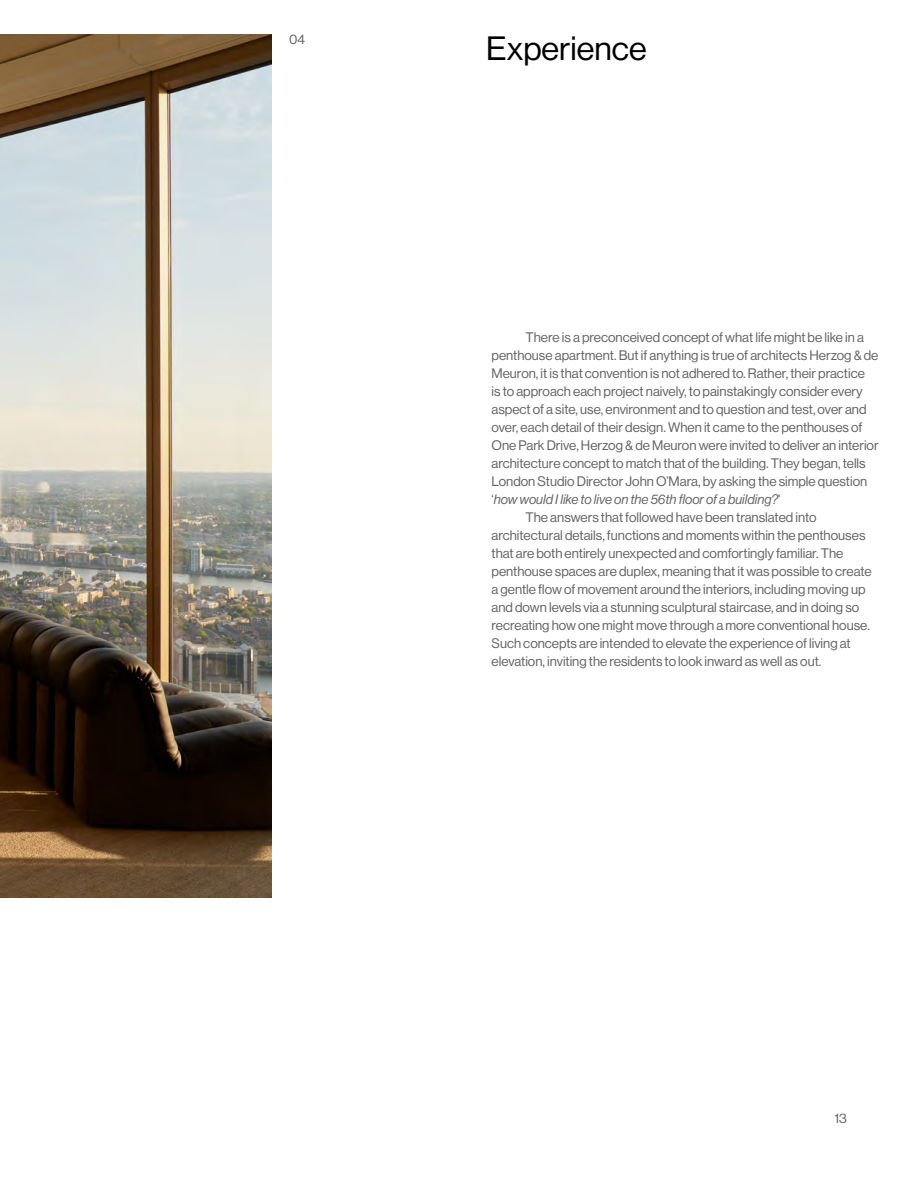
<style>
.page{position:relative;width:915px;height:1191px;background:#fff}
.page>*{position:absolute;margin:0;border:0;box-sizing:border-box;transform-origin:0 0}
.t1{font:33px "N Haas Grotesk DS Pro 55 Rg";color:#000}
.t2{font:13.5px/18px "N Haas Grotesk DS Pro 55 Rg";color:#646363}
.t3{font:13.5px "N Haas Grotesk DS Pro 56 It";color:#646363}
.s1{font-family:"N Haas Grotesk DS Pro 55 Rg"}
</style>
<div class="page">
<img style="left:0;top:34px;width:271px;height:863px">
<p class="t2" style="left:289px;top:30px;width:18px">04</p>
<h1 class="t1" style="left:486px;top:29px;width:162px">Experience</h1>
<p class="t2" style="left:491px;top:328px;width:388px;text-indent:34px">There is a preconceived concept of what life might be like in a penthouse apartment. But if anything is true of architects Herzog &amp; de Meuron, it is that convention is not adhered to. Rather, their practice<br>is to approach each project naively, to painstakingly consider every aspect of a site, use, environment and to question and test, over and over, each detail of their design. When it came to the penthouses of One Park Drive, Herzog &amp; de Meuron were invited to deliver an interior architecture concept to match that of the building. They began, tells London Studio Director John O’Mara, by asking the simple question</p>
<p class="t3" style="left:491px;top:492px;width:290px"><span class="s1">‘</span>how would I like to live on the 56th floor of a building?<span class="s1">'</span></p>
<p class="t2" style="left:491px;top:508px;width:381px;text-indent:34px">The answers that followed have been translated into architectural details, functions and moments within the penthouses that are both entirely unexpected and comfortingly familiar. The penthouse spaces are duplex, meaning that it was possible to create a gentle flow of movement around the interiors, including moving up and down levels via a stunning sculptural staircase, and in doing so recreating how one might move through a more conventional house.<br>Such concepts are intended to elevate the experience of living at elevation, inviting the residents to look inward as well as out.</p>
<p class="t2" style="left:834px;top:1109px;width:14px">13</p>
</div>
